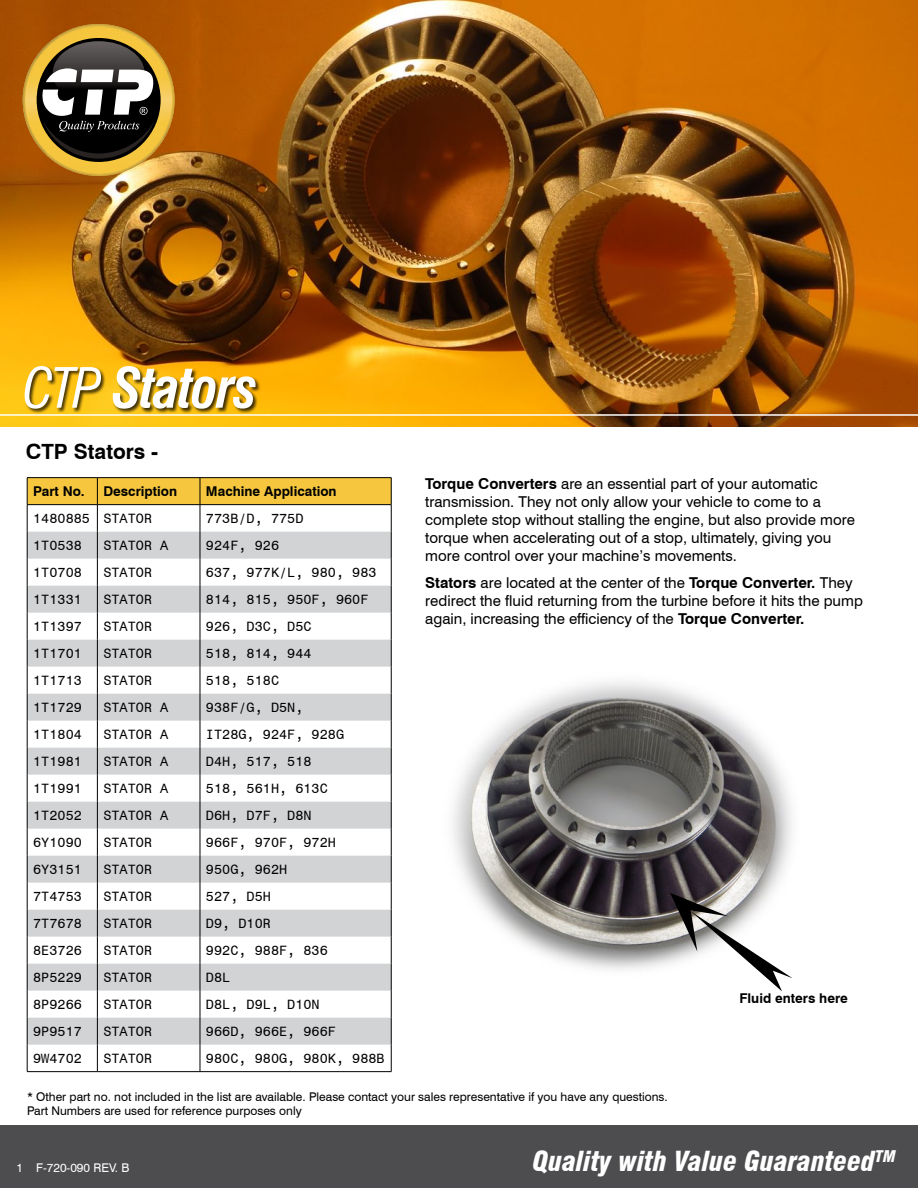
<style>
.page{position:relative;width:918px;height:1188px;background:#fff}
.page>*{position:absolute;margin:0;border:0;box-sizing:border-box;transform-origin:0 0}
.t1{font:italic 700 condensed 54px "Swiss 721 BT";letter-spacing:-.03em;color:#fff}
.t2{font:italic 900 condensed 27px "Swiss 721 BT";color:#fff}
.t3{font:700 21px "Swiss 721 BT";color:#000}
.t4{font:15px/18px "Swiss 721 BT";color:#000}
.t5{font:13.5px "Monospace 821 BT";color:#000}
.t6{font:700 13.5px "Swiss 721 BT";color:#000}
.t7{font:12px/14.4px "Swiss 721 BT";color:#000}
.t8{font:12px "Swiss 721 BT";color:#fff}
.s1{font-weight:400}
.s2{font-weight:700}
</style>
<div class="page">
<img style="left:0;top:0;width:918px;height:426px">
<div style="left:0;top:1125px;width:918px;height:63px;background:#4d4d4f"></div>
<hr style="left:0;top:414px;width:918px;height:2px;background:#fff">
<img style="left:58px;top:24px;width:81px;height:3px">
<img style="left:23px;top:70px;width:2px;height:71px">
<img style="left:172px;top:70px;width:3px;height:70px">
<img style="left:69px;top:173px;width:59px;height:3px">
<img style="left:25px;top:27px;width:147px;height:146px">
<svg style="left:28px;top:35px;width:141px;height:135px"></svg>
<div style="left:24px;top:366px;width:237px;height:47px;background:#000;opacity:.75"></div>
<hr style="left:27px;top:477px;width:70px;height:1px;background:#000">
<hr style="left:97px;top:477px;width:103px;height:1px;background:#000">
<hr style="left:200px;top:477px;width:191px;height:1px;background:#000">
<svg style="left:27px;top:478px;width:365px;height:593px"></svg>
<hr style="left:27px;top:1071px;width:70px;height:1px;background:#000">
<hr style="left:97px;top:1071px;width:103px;height:1px;background:#000">
<hr style="left:200px;top:1071px;width:191px;height:1px;background:#000">
<img style="left:453px;top:681px;width:339px;height:289px">
<svg style="left:670px;top:893px;width:122px;height:98px"></svg>
<h1 class="t1" style="left:23px;top:356px;width:236px"><span class="s1">CTP</span> Stators</h1>
<h3 class="t3" style="left:26px;top:439px;width:134px">CTP Stators -</h3>
<p class="t6" style="left:33px;top:483px;width:53px">Part No.</p>
<p class="t6" style="left:103px;top:483px;width:75px">Description</p>
<p class="t6" style="left:206px;top:483px;width:132px">Machine Application</p>
<p class="t5" style="left:33px;top:510px;width:120px">1480885 STATOR</p>
<p class="t5" style="left:206px;top:510px;width:99px">773B/D, 775D</p>
<p class="t5" style="left:33px;top:537px;width:50px">1T0538</p>
<p class="t5" style="left:103px;top:537px;width:67px">STATOR A</p>
<p class="t5" style="left:206px;top:537px;width:75px">924F, 926</p>
<p class="t5" style="left:33px;top:564px;width:50px">1T0708</p>
<p class="t5" style="left:103px;top:564px;width:50px">STATOR</p>
<p class="t5" style="left:206px;top:564px;width:172px">637, 977K/L, 980, 983</p>
<p class="t5" style="left:33px;top:591px;width:50px">1T1331</p>
<p class="t5" style="left:103px;top:591px;width:50px">STATOR</p>
<p class="t5" style="left:206px;top:591px;width:164px">814, 815, 950F, 960F</p>
<p class="t5" style="left:33px;top:618px;width:50px">1T1397</p>
<p class="t5" style="left:103px;top:618px;width:50px">STATOR</p>
<p class="t5" style="left:206px;top:618px;width:107px">926, D3C, D5C</p>
<p class="t5" style="left:33px;top:645px;width:50px">1T1701</p>
<p class="t5" style="left:103px;top:645px;width:50px">STATOR</p>
<p class="t5" style="left:206px;top:645px;width:107px">518, 814, 944</p>
<p class="t5" style="left:33px;top:672px;width:50px">1T1713</p>
<p class="t5" style="left:103px;top:672px;width:50px">STATOR</p>
<p class="t5" style="left:206px;top:672px;width:75px">518, 518C</p>
<p class="t5" style="left:33px;top:699px;width:50px">1T1729</p>
<p class="t5" style="left:103px;top:699px;width:67px">STATOR A</p>
<p class="t5" style="left:206px;top:699px;width:99px">938F/G, D5N,</p>
<p class="t5" style="left:33px;top:726px;width:50px">1T1804</p>
<p class="t5" style="left:103px;top:726px;width:67px">STATOR A</p>
<p class="t5" style="left:206px;top:726px;width:140px">IT28G, 924F, 928G</p>
<p class="t5" style="left:33px;top:753px;width:50px">1T1981</p>
<p class="t5" style="left:103px;top:753px;width:67px">STATOR A</p>
<p class="t5" style="left:206px;top:753px;width:107px">D4H, 517, 518</p>
<p class="t5" style="left:33px;top:780px;width:50px">1T1991</p>
<p class="t5" style="left:103px;top:780px;width:67px">STATOR A</p>
<p class="t5" style="left:206px;top:780px;width:123px">518, 561H, 613C</p>
<p class="t5" style="left:33px;top:807px;width:50px">1T2052</p>
<p class="t5" style="left:103px;top:807px;width:67px">STATOR A</p>
<p class="t5" style="left:206px;top:807px;width:107px">D6H, D7F, D8N</p>
<p class="t5" style="left:33px;top:834px;width:50px">6Y1090</p>
<p class="t5" style="left:103px;top:834px;width:50px">STATOR</p>
<p class="t5" style="left:206px;top:834px;width:132px">966F, 970F, 972H</p>
<p class="t5" style="left:33px;top:861px;width:50px">6Y3151</p>
<p class="t5" style="left:103px;top:861px;width:50px">STATOR</p>
<p class="t5" style="left:206px;top:861px;width:83px">950G, 962H</p>
<p class="t5" style="left:33px;top:888px;width:50px">7T4753</p>
<p class="t5" style="left:103px;top:888px;width:50px">STATOR</p>
<p class="t5" style="left:206px;top:888px;width:67px">527, D5H</p>
<p class="t5" style="left:33px;top:915px;width:50px">7T7678</p>
<p class="t5" style="left:103px;top:915px;width:50px">STATOR</p>
<p class="t5" style="left:206px;top:915px;width:67px">D9, D10R</p>
<p class="t5" style="left:33px;top:942px;width:50px">8E3726</p>
<p class="t5" style="left:103px;top:942px;width:50px">STATOR</p>
<p class="t5" style="left:206px;top:942px;width:123px">992C, 988F, 836</p>
<p class="t5" style="left:33px;top:969px;width:50px">8P5229</p>
<p class="t5" style="left:103px;top:969px;width:50px">STATOR</p>
<p class="t5" style="left:206px;top:969px;width:26px">D8L</p>
<p class="t5" style="left:33px;top:996px;width:50px">8P9266</p>
<p class="t5" style="left:103px;top:996px;width:50px">STATOR</p>
<p class="t5" style="left:206px;top:996px;width:115px">D8L, D9L, D10N</p>
<p class="t5" style="left:33px;top:1023px;width:50px">9P9517</p>
<p class="t5" style="left:103px;top:1023px;width:50px">STATOR</p>
<p class="t5" style="left:206px;top:1023px;width:132px">966D, 966E, 966F</p>
<p class="t5" style="left:33px;top:1050px;width:50px">9W4702</p>
<p class="t5" style="left:103px;top:1050px;width:50px">STATOR</p>
<p class="t5" style="left:206px;top:1050px;width:180px">980C, 980G, 980K, 988B</p>
<p class="t4" style="left:425px;top:474px;width:431px"><span class="s2">Torque Converters</span> are an essential part of your automatic transmission. They not only allow your vehicle to come to a complete stop without stalling the engine, but also provide more torque when accelerating out of a stop, ultimately, giving you more control over your machine’s movements.</p>
<p class="t4" style="left:425px;top:573px;width:439px"><span class="s2">Stators</span> are located at the center of the <span class="s2">Torque Converter.</span> They redirect the fluid returning from the turbine before it hits the pump again, increasing the efficiency of the <span class="s2">Torque Converter.</span></p>
<p class="t6" style="left:740px;top:990px;width:110px">Fluid enters here</p>
<p class="t7" style="left:27px;top:1089px;width:642px">* Other part no. not included in the list are available. Please contact your sales representative if you have any questions.<br>Part Numbers are used for reference purposes only</p>
<p class="t8" style="left:17px;top:1161px;width:114px">1 F-720-090 REV. B</p>
<h2 class="t2" style="left:533px;top:1145px;width:364px">Quality with Value Guaranteed<sup>TM</sup></h2>
</div>
